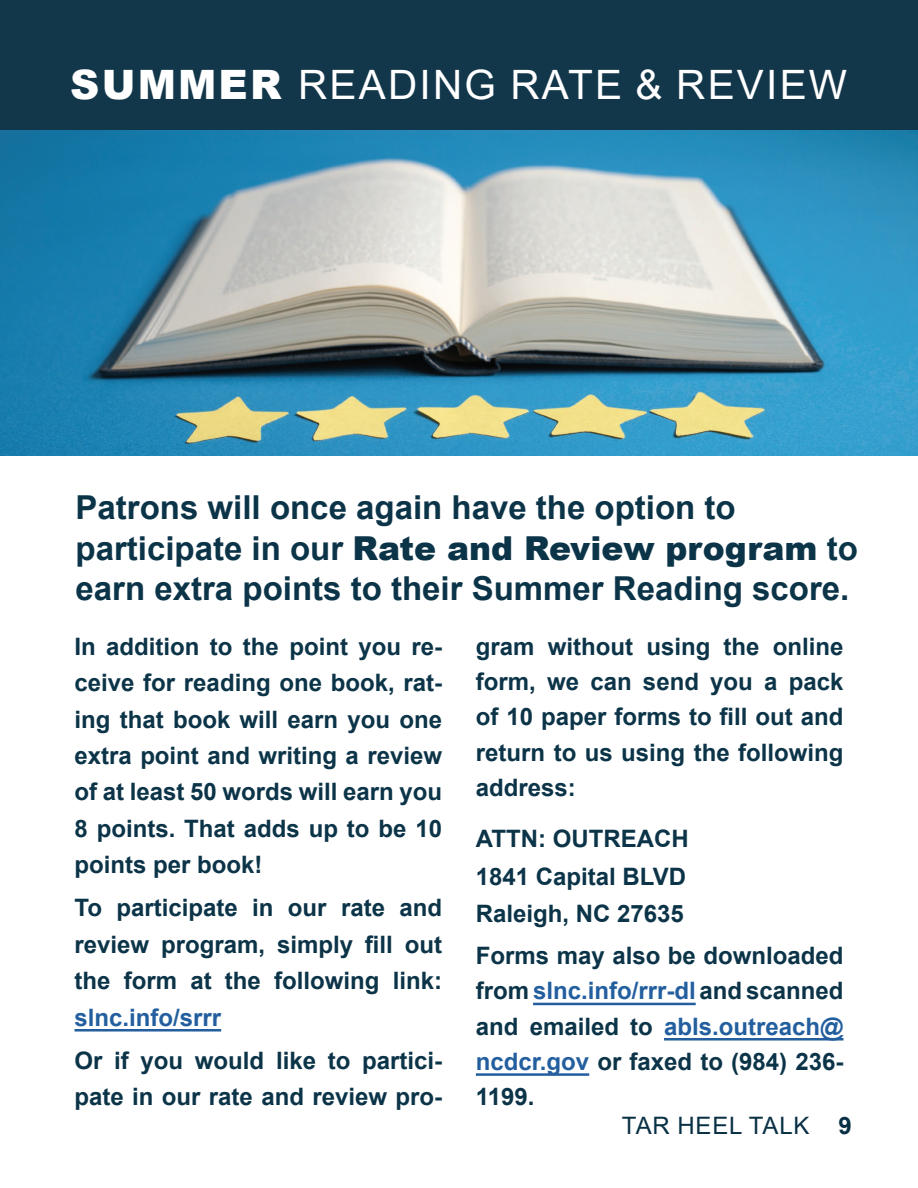
<style>
.page{position:relative;width:918px;height:1188px;background:#fff}
.page>*{position:absolute;margin:0;border:0;box-sizing:border-box;transform-origin:0 0}
.Page_Headline_on_Blu{font:40.5px "Arial";letter-spacing:.055em;color:#fff}
.Paragraph_heading_16{font:700 33px/40.5px "Arial";color:#0c3448}
.Paragraph_heading_16-2{font:700 24px/36.5px "Arial";color:#0c3448;text-align:justify}
.t1{font:24px "Arial";letter-spacing:.035em;color:#093044}
.s1{font-weight:900}
.s2{color:#235f9f}
.s3{font-weight:700}
</style>
<div class="page">
<div style="left:0;top:0;width:918px;height:130px;background:#13374a"></div>
<img style="left:0;top:130px;width:918px;height:326px">
<hr style="left:75px;top:1029px;width:146px;height:3px;background:#235f9f">
<hr style="left:533px;top:1003px;width:163px;height:2px;background:#235f9f">
<hr style="left:664px;top:1038px;width:179px;height:3px;background:#235f9f">
<hr style="left:476px;top:1073px;width:113px;height:3px;background:#235f9f">
<p class="Page_Headline_on_Blu" style="left:70px;top:57px;width:778px"><span class="s1">SUMMER</span> READING RATE &amp; REVIEW</p>
<p class="Paragraph_heading_16" style="left:76px;top:488px;width:784px">Patrons will once again have the option to participate in our <span class="s1">Rate and Review program</span> to earn extra points to their Summer Reading score.</p>
<p class="Paragraph_heading_16-2" style="left:75px;top:628px;width:369px">In addition to the point you re&shy;ceive for reading one book, rat&shy;ing that book will earn you one extra point and writing a review of at least 50 words will earn you 8 points. That adds up to be 10 points per book!</p>
<p class="Paragraph_heading_16-2" style="left:75px;top:890px;width:369px">To participate in our rate and review program, simply fill out the form at the following link: <span class="s2">slnc.info/srrr</span></p>
<p class="Paragraph_heading_16-2" style="left:75px;top:1043px;width:369px">Or if you would like to partici&shy;pate in our rate and review pro-</p>
<p class="Paragraph_heading_16-2" style="left:476px;top:629px;width:369px;line-height:35.2px">gram without using the online form, we can send you a pack of 10 paper forms to fill out and return to us using the following address:</p>
<p class="Paragraph_heading_16-2" style="left:476px;top:821px;width:214px">ATTN: OUTREACH</p>
<p class="Paragraph_heading_16-2" style="left:476px;top:858px;width:212px">1841 Capital BLVD</p>
<p class="Paragraph_heading_16-2" style="left:476px;top:896px;width:210px">Raleigh, NC 27635</p>
<p class="Paragraph_heading_16-2" style="left:476px;top:938px;width:369px;line-height:35.2px">Forms may also be downloaded from <span class="s2">slnc.info/rrr-dl</span> and scanned and emailed to <span class="s2">abls.outreach@ ncdcr.gov</span> or faxed to (984) 236- 1199.</p>
<p class="t1" style="left:622px;top:1109px;width:231px">TAR HEEL TALK <span class="s3">9</span></p>
</div>
